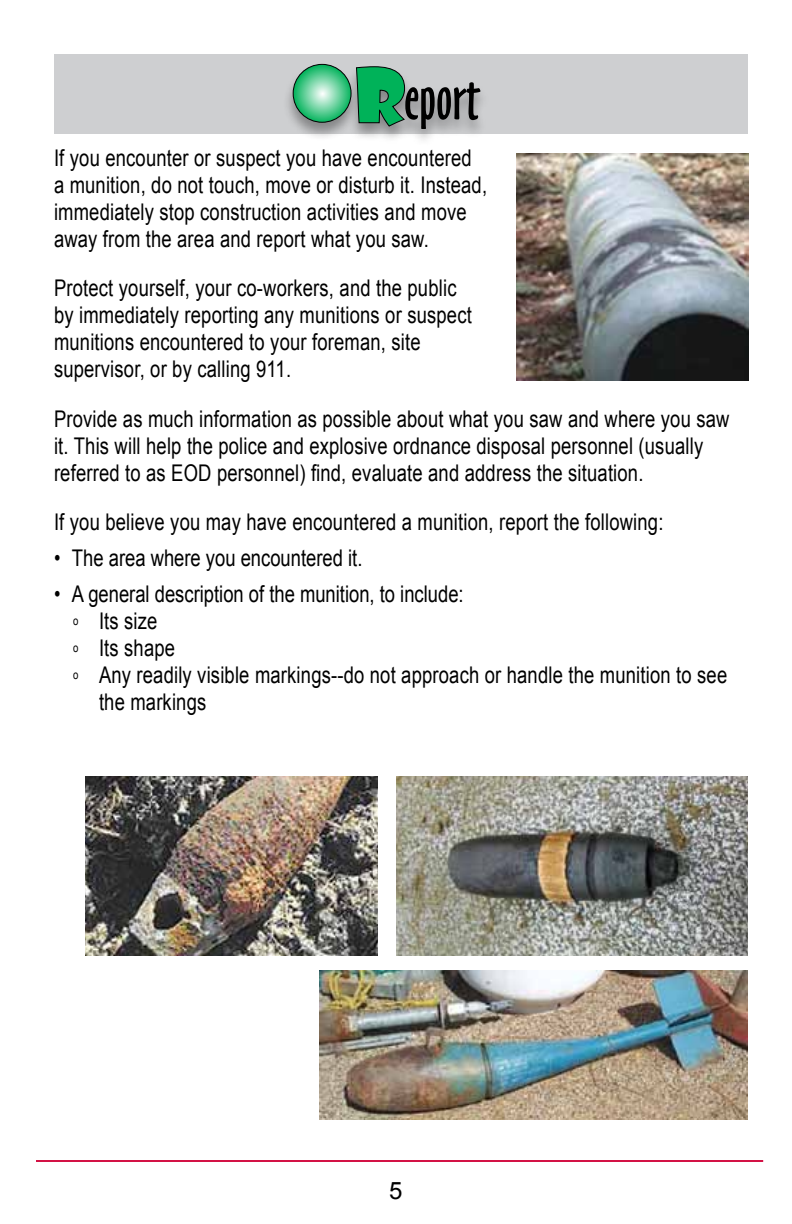
<style>
.page{position:relative;width:792px;height:1224px;background:#fff}
.page>*{position:absolute;margin:0;border:0;box-sizing:border-box;transform-origin:0 0}
.t1{font:73.2px "Showcard Gothic";color:#00b259}
.t2{font:56.2px "Oz Handicraft BT";color:#000}
.t3{font:24px "Arial";color:#000}
.t4{font:23px/27px "Arial";letter-spacing:.01em;color:#000;scale:.8 1}
</style>
<div class="page">
<hr style="left:36px;top:1160px;width:727px;height:2px;background:#d31245">
<div style="left:54px;top:54px;width:694px;height:80px;background:#cecfd1"></div>
<img style="left:516px;top:153px;width:232px;height:227px">
<div style="left:282px;top:62px;width:207px;height:85px;background:#000;opacity:.35"></div>
<svg style="left:293px;top:64px;width:58px;height:58px;background:#59c791"></svg>
<div style="left:293px;top:64px;width:58px;height:59px;border:1px solid #000;border-radius:50%"></div>
<svg style="left:290px;top:62px;width:56px;height:5px"></svg>
<svg style="left:356px;top:62px;width:49px;height:65px;background:#919294"></svg>
<img style="left:320px;top:970px;width:428px;height:149px">
<img style="left:396px;top:777px;width:352px;height:179px">
<img style="left:86px;top:777px;width:292px;height:179px">
<h1 class="t1" style="left:355px;top:47px;width:52px">R</h1>
<h2 class="t2" style="left:404px;top:66px;width:76px">eport</h2>
<p class="t4" style="left:54px;top:145px;width:543px">If you encounter or suspect you have encountered a munition, do not touch, move or disturb it. Instead, immediately stop construction activities and move away from the area and report what you saw.</p>
<p class="t4" style="left:54px;top:275px;width:524px">Protect yourself, your co-workers, and the public by immediately reporting any munitions or suspect munitions encountered to your foreman, site supervisor, or by calling 911.</p>
<p class="t4" style="left:54px;top:405px;width:846px">Provide as much information as possible about what you saw and where you saw it. This will help the police and explosive ordnance disposal personnel (usually referred to as EOD personnel) find, evaluate and address the situation.</p>
<p class="t4" style="left:54px;top:509px;width:763px">If you believe you may have encountered a munition, report the following:</p>
<p class="t4" style="left:54px;top:545px;width:387px">• The area where you encountered it.</p>
<p class="t4" style="left:54px;top:581px;width:514px">• A general description of the munition, to include:</p>
<p class="t4" style="left:73px;top:608px;width:107px"><sup>o</sup> Its size</p>
<p class="t4" style="left:73px;top:635px;width:129px"><sup>o</sup> Its shape</p>
<p class="t4" style="left:73px;top:662px;width:819px"><sup>o</sup> Any readily visible markings--do not approach or handle the munition to see</p>
<p class="t4" style="left:99px;top:689px;width:136px">the markings</p>
<p class="t3" style="left:389px;top:1178px;width:15px">5</p>
</div>
